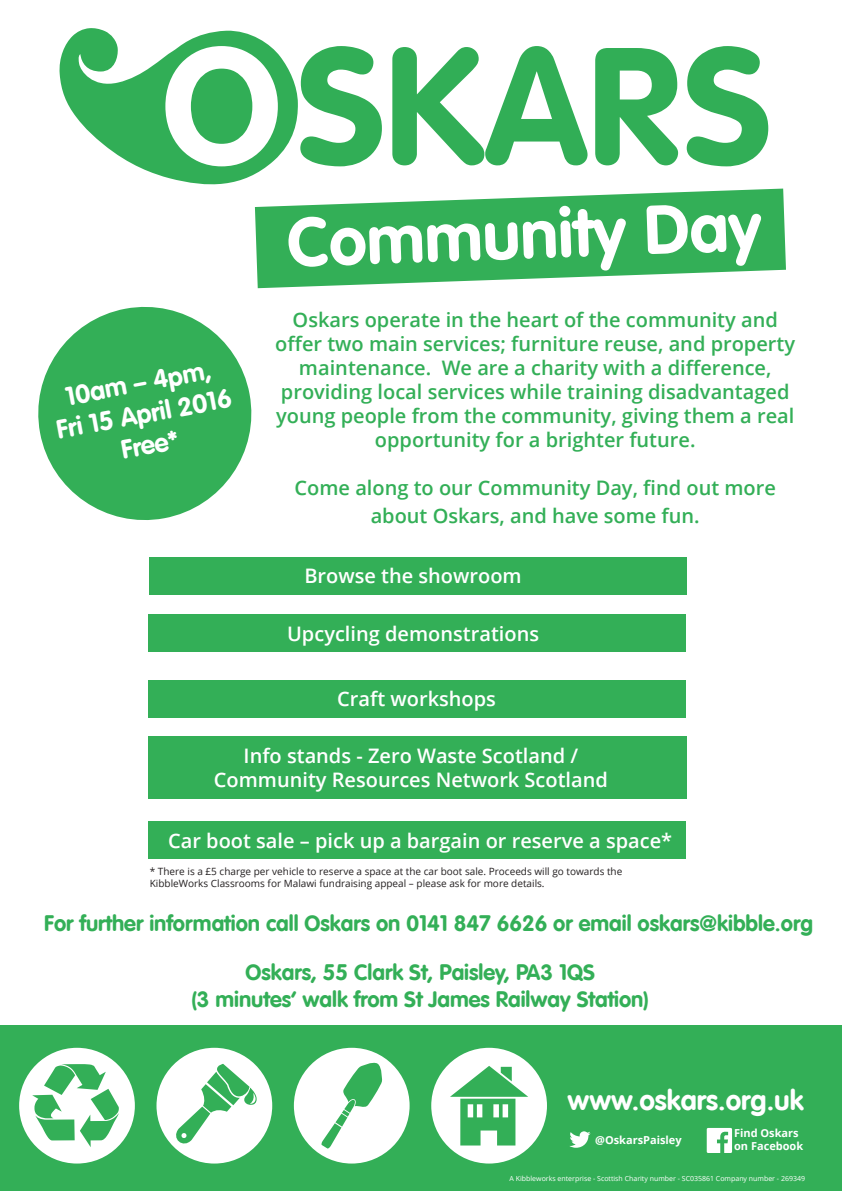
<style>
.page{position:relative;width:842px;height:1191px;background:#fff}
.page>*{position:absolute;margin:0;border:0;box-sizing:border-box;transform-origin:0 0}
.t1{font:700 68px "VAG Rounded LT";color:#fff}
.t2{font:700 28px "VAG Rounded LT";color:#fff}
.t3{font:700 26px "VAG Rounded LT";color:#fff}
.t4{font:700 22px "VAG Rounded LT";color:#33af57}
.t5{font:600 20px/24px "Open Sans";color:#33af57;text-align:center}
.t6{font:600 20px "Open Sans";color:#fff}
.t7{font:700 11px "Open Sans";color:#fff}
.t8{font:10px/12px "Open Sans";color:#231f20}
.t9{font:7px "Open Sans";color:#fff}
</style>
<div class="page">
<div style="left:0;top:1025px;width:842px;height:166px;background:#33af57"></div>
<svg style="left:60px;top:28px;width:322px;height:156px"></svg>
<svg style="left:392px;top:46px;width:195px;height:119px"></svg>
<svg style="left:595px;top:48px;width:83px;height:117px"></svg>
<svg style="left:687px;top:46px;width:81px;height:120px"></svg>
<svg style="left:255px;top:189px;width:531px;height:99px;fill:#33af57"></svg>
<svg style="left:38px;top:306px;width:214px;height:214px;fill:#33af57"></svg>
<div style="left:19px;top:1047px;width:116px;height:116px;background:#fff;border-radius:50%"></div>
<svg style="left:32px;top:1064px;width:87px;height:83px"></svg>
<div style="left:156px;top:1047px;width:116px;height:116px;background:#fff;border-radius:50%"></div>
<svg style="left:171px;top:1063px;width:86px;height:86px"></svg>
<div style="left:294px;top:1047px;width:116px;height:116px;background:#fff;border-radius:50%"></div>
<svg style="left:321px;top:1062px;width:61px;height:86px"></svg>
<div style="left:431px;top:1047px;width:116px;height:116px;background:#fff;border-radius:50%"></div>
<svg style="left:450px;top:1066px;width:78px;height:79px"></svg>
<div style="left:149px;top:557px;width:538px;height:37px;background:#33af57"></div>
<div style="left:149px;top:614px;width:537px;height:38px;background:#33af57"></div>
<div style="left:149px;top:680px;width:537px;height:37px;background:#33af57"></div>
<div style="left:148px;top:736px;width:539px;height:62px;background:#33af57"></div>
<div style="left:148px;top:821px;width:537px;height:38px;background:#33af57"></div>
<svg style="left:569px;top:1131px;width:22px;height:16px"></svg>
<svg style="left:707px;top:1128px;width:25px;height:25px"></svg>
<p class="t3" style="left:63px;top:381px;width:149px;rotate:-10deg">10am – 4pm,</p>
<p class="t3" style="left:54px;top:414px;width:179px;rotate:-10deg">Fri 15 April 2016</p>
<p class="t3" style="left:119px;top:434px;width:59px;rotate:-10deg">Free*</p>
<p class="t1" style="left:286px;top:203px;width:476px;rotate:-2deg">Community Day</p>
<p class="t5" style="left:275px;top:307px;width:521px">Oskars operate in the heart of the community and offer two main services; furniture reuse, and property maintenance. We are a charity with a difference, providing local services while training disadvantaged young people from the community, giving them a real opportunity for a brighter future.</p>
<p class="t5" style="left:295px;top:472px;width:483px;line-height:28.8px">Come along to our Community Day, find out more about Oskars, and have some fun.</p>
<p class="t6" style="left:304px;top:562px;width:219px">Browse the showroom</p>
<p class="t6" style="left:287px;top:620px;width:253px">Upcycling demonstrations</p>
<p class="t6" style="left:337px;top:685px;width:160px">Craft workshops</p>
<p class="t6" style="left:244px;top:742px;width:336px">Info stands - Zero Waste Scotland /</p>
<p class="t6" style="left:214px;top:766px;width:396px">Community Resources Network Scotland</p>
<p class="t6" style="left:168px;top:826px;width:505px">Car boot sale – pick up a bargain or reserve a space*</p>
<p class="t8" style="left:150px;top:865px;width:474px">* There is a £5 charge per vehicle to reserve a space at the car boot sale. Proceeds will go towards the<br>KibbleWorks Classrooms for Malawi fundraising appeal – please ask for more details.</p>
<p class="t4" style="left:44px;top:910px;width:770px">For further information call Oskars on 0141 847 6626 or email oskars@kibble.org</p>
<p class="t4" style="left:246px;top:959px;width:351px">Oskars, 55 Clark St, Paisley, PA3 1QS</p>
<p class="t4" style="left:192px;top:986px;width:459px">(3 minutes’ walk from St James Railway Station)</p>
<p class="t2" style="left:568px;top:1084px;width:238px">www.oskars.org.uk</p>
<p class="t7" style="left:595px;top:1132px;width:88px">@OskarsPaisley</p>
<p class="t7" style="left:734px;top:1125px;width:66px">Find Oskars</p>
<p class="t7" style="left:734px;top:1138px;width:71px">on Facebook</p>
<p class="t9" style="left:510px;top:1173px;width:297px">A Kibbleworks enterprise - Scottish Charity number - SC035861 Company number - 269349</p>
</div>
